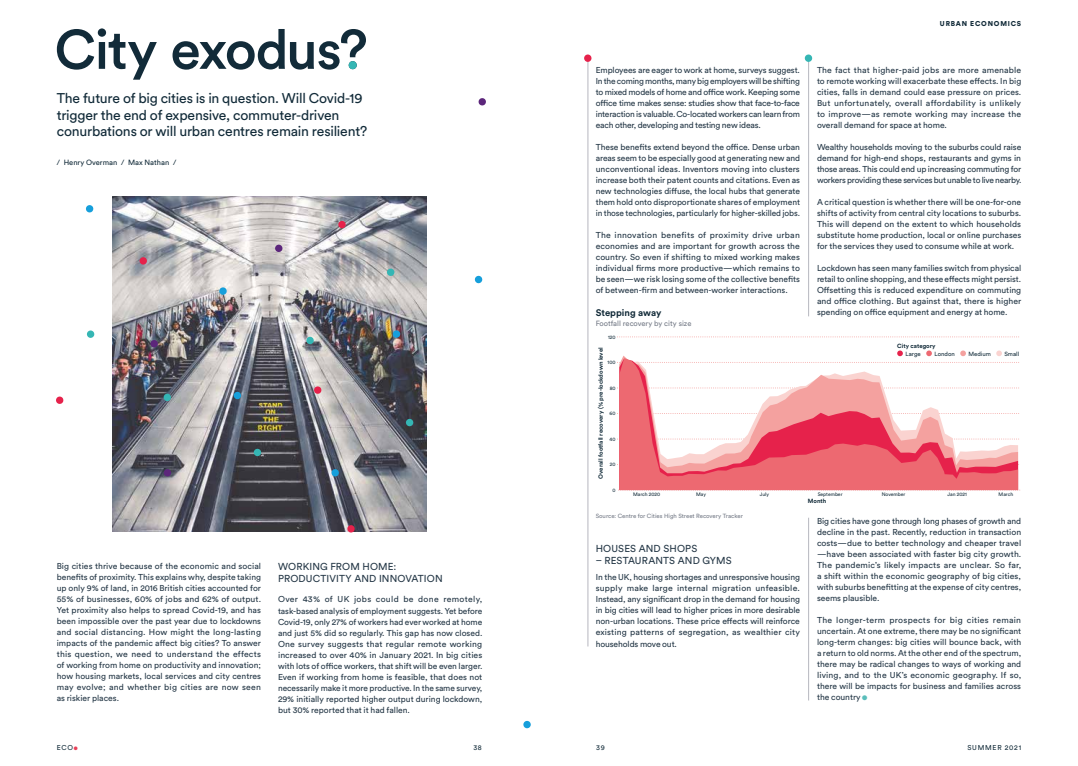
<style>
.page{position:relative;width:1078px;height:766px;background:#fff}
.page>*{position:absolute;margin:0;border:0;box-sizing:border-box;transform-origin:0 0}
.t1{font:500 55px "Circular Std";letter-spacing:-.03em;color:#122b39}
.t2{font:900 24px "Circular Std";color:#5abebb}
.t3{font:900 18px "Circular Std";color:#e94159}
.t4{font:14px/16.8px "Circular Std";letter-spacing:-.015em;color:#122b39}
.t5{font:10px/12px "Circular Std";letter-spacing:.015em;color:#243746}
.t6{font:700 9.5px "Circular Std";color:#122b39}
.t7{font:8.5px/11px "Circular Std";color:#243746;text-align:justify}
.t8{font:7.5px "Circular Std";color:#767c88}
.t9{font:7.5px "Circular Std";color:#122b39}
.t10{font:7px "Circular Std";letter-spacing:.105em;color:#122b39}
.t11{font:900 7px "Circular Std";letter-spacing:.11em;color:#122b39}
.t12{font:700 6px "Circular Std";color:#122b39}
.t13{font:6px "Circular Std";color:#767c88}
.t14{font:6px "Circular Std";color:#122b39}
.t15{font:5px "Circular Std";color:#122b39}
</style>
<div class="page">
<img style="left:112px;top:196px;width:314px;height:335px">
<svg style="left:392px;top:330px;width:8px;height:8px"></svg>
<svg style="left:331px;top:468px;width:8px;height:9px"></svg>
<svg style="left:474px;top:275px;width:8px;height:8px"></svg>
<svg style="left:386px;top:268px;width:9px;height:8px"></svg>
<svg style="left:405px;top:418px;width:8px;height:8px"></svg>
<svg style="left:347px;top:524px;width:8px;height:8px"></svg>
<svg style="left:306px;top:336px;width:8px;height:8px"></svg>
<svg style="left:338px;top:220px;width:8px;height:8px"></svg>
<svg style="left:313px;top:386px;width:9px;height:8px"></svg>
<svg style="left:275px;top:244px;width:8px;height:8px"></svg>
<svg style="left:163px;top:393px;width:8px;height:8px"></svg>
<svg style="left:233px;top:391px;width:8px;height:8px"></svg>
<svg style="left:163px;top:468px;width:9px;height:9px"></svg>
<svg style="left:219px;top:287px;width:8px;height:8px"></svg>
<svg style="left:86px;top:205px;width:8px;height:8px"></svg>
<svg style="left:87px;top:330px;width:8px;height:8px"></svg>
<svg style="left:139px;top:257px;width:8px;height:8px"></svg>
<svg style="left:150px;top:339px;width:8px;height:8px"></svg>
<svg style="left:56px;top:396px;width:8px;height:8px"></svg>
<svg style="left:253px;top:448px;width:8px;height:8px"></svg>
<hr style="left:587px;top:58px;width:1px;height:588px;background:#b6b7bf">
<svg style="left:584px;top:54px;width:7px;height:8px"></svg>
<hr style="left:808px;top:58px;width:1px;height:258px;background:#b6b7bf">
<svg style="left:804px;top:54px;width:8px;height:8px"></svg>
<svg style="left:478px;top:98px;width:8px;height:8px"></svg>
<svg style="left:523px;top:720px;width:8px;height:8px"></svg>
<svg style="left:617px;top:336px;width:402px;height:1px"></svg>
<svg style="left:619px;top:358px;width:398px;height:132px"></svg>
<svg style="left:897px;top:350px;width:5px;height:6px"></svg>
<svg style="left:926px;top:350px;width:5px;height:6px"></svg>
<svg style="left:960px;top:350px;width:5px;height:6px"></svg>
<svg style="left:996px;top:350px;width:5px;height:6px"></svg>
<hr style="left:808px;top:517px;width:1px;height:183px;background:#b6b7bf">
<svg style="left:348px;top:61px;width:9px;height:9px"></svg>
<h1 class="t1" style="left:55px;top:15px;width:315px">City exodus?</h1>
<h3 class="t4" style="left:57px;top:89px;width:312px">The future of big cities is in question. Will Covid-19 trigger the end of expensive, commuter-driven conurbations or will urban centres remain resilient?</h3>
<p class="t9" style="left:57px;top:158px;width:121px">/ Henry Overman / Max Nathan /</p>
<p class="t7" style="left:57px;top:560px;width:206px">Big cities thrive because of the economic and social benefits of proximity. This explains why, despite taking up only 9% of land, in 2016 British cities accounted for 55% of businesses, 60% of jobs and 62% of output.<br>Yet proximity also helps to spread Covid-19, and has been impossible over the past year due to lockdowns and social distancing. How might the long-lasting impacts of the pandemic affect big cities? To answer this question, we need to understand the effects of working from home on productivity and innovation; how housing markets, local services and city centres may evolve; and whether big cities are now seen as riskier places.</p>
<p class="t5" style="left:278px;top:560px;width:166px">WORKING FROM HOME:<br>PRODUCTIVITY AND INNOVATION</p>
<p class="t7" style="left:278px;top:593px;width:206px">Over 43% of UK jobs could be done remotely, task-based analysis of employment suggests. Yet before Covid-19, only 27% of workers had ever worked at home and just 5% did so regularly. This gap has now closed.<br>One survey suggests that regular remote working increased to over 40% in January 2021. In big cities with lots of office workers, that shift will be even larger.<br>Even if working from home is feasible, that does not necessarily make it more productive. In the same survey, 29% initially reported higher output during lockdown, but 30% reported that it had fallen.</p>
<p class="t7" style="left:595px;top:64px;width:206px">Employees are eager to work at home, surveys suggest.<br>In the coming months, many big employers will be shifting to mixed models of home and office work. Keeping some office time makes sense: studies show that face-to-face interaction is valuable. Co-located workers can learn from each other, developing and testing new ideas.</p>
<p class="t7" style="left:595px;top:141px;width:206px">These benefits extend beyond the office. Dense urban areas seem to be especially good at generating new and unconventional ideas. Inventors moving into clusters increase both their patent counts and citations. Even as new technologies diffuse, the local hubs that generate them hold onto disproportionate shares of employment in those technologies, particularly for higher-skilled jobs.</p>
<p class="t7" style="left:595px;top:229px;width:206px">The innovation benefits of proximity drive urban economies and are important for growth across the country. So even if shifting to mixed working makes individual firms more productive—which remains to be seen—we risk losing some of the collective benefits of between-firm and between-worker interactions.</p>
<p class="t6" style="left:595px;top:306px;width:67px">Stepping away</p>
<p class="t8" style="left:595px;top:318px;width:97px">Footfall recovery by city size</p>
<p class="t15" style="left:608px;top:333px;width:9px">120</p>
<p class="t12" style="left:596px;top:478px;width:133px;rotate:-90deg">Overall footfall recovery (% pre-lockdown level</p>
<p class="t15" style="left:607px;top:359px;width:9px">100</p>
<p class="t15" style="left:609px;top:384px;width:7px">80</p>
<p class="t15" style="left:609px;top:410px;width:7px">60</p>
<p class="t15" style="left:609px;top:435px;width:7px">40</p>
<p class="t15" style="left:609px;top:461px;width:7px">20</p>
<p class="t11" style="left:939px;top:18px;width:83px">URBAN ECONOMICS</p>
<p class="t7" style="left:816px;top:64px;width:206px">The fact that higher-paid jobs are more amenable to remote working will exacerbate these effects. In big cities, falls in demand could ease pressure on prices.<br>But unfortunately, overall affordability is unlikely to improve—as remote working may increase the overall demand for space at home.</p>
<p class="t7" style="left:816px;top:141px;width:206px">Wealthy households moving to the suburbs could raise demand for high-end shops, restaurants and gyms in those areas. This could end up increasing commuting for workers providing these services but unable to live nearby.</p>
<p class="t7" style="left:816px;top:196px;width:206px">A critical question is whether there will be one-for-one shifts of activity from central city locations to suburbs.<br>This will depend on the extent to which households substitute home production, local or online purchases for the services they used to consume while at work.</p>
<p class="t7" style="left:816px;top:262px;width:206px">Lockdown has seen many families switch from physical retail to online shopping, and these effects might persist.<br>Offsetting this is reduced expenditure on commuting and office clothing. But against that, there is higher spending on office equipment and energy at home.</p>
<p class="t12" style="left:897px;top:341px;width:40px">City category</p>
<p class="t14" style="left:905px;top:350px;width:17px">Large</p>
<p class="t14" style="left:934px;top:350px;width:22px">London</p>
<p class="t14" style="left:968px;top:350px;width:24px">Medium</p>
<p class="t14" style="left:1004px;top:350px;width:16px">Small</p>
<p class="t15" style="left:612px;top:486px;width:5px">0</p>
<p class="t15" style="left:633px;top:491px;width:29px">March 2020</p>
<p class="t15" style="left:696px;top:491px;width:11px">May</p>
<p class="t15" style="left:759px;top:491px;width:11px">July</p>
<p class="t15" style="left:817px;top:491px;width:26px">September</p>
<p class="t15" style="left:881px;top:491px;width:25px">November</p>
<p class="t15" style="left:947px;top:491px;width:21px">Jan 2021</p>
<p class="t15" style="left:998px;top:491px;width:16px">March</p>
<p class="t12" style="left:807px;top:497px;width:20px">Month</p>
<p class="t13" style="left:595px;top:512px;width:149px">Source: Centre for Cities High Street Recovery Tracker</p>
<p class="t5" style="left:595px;top:542px;width:103px">HOUSES AND SHOPS</p>
<p class="t5" style="left:595px;top:554px;width:137px">– RESTAURANTS AND GYMS</p>
<p class="t7" style="left:595px;top:571px;width:206px">In the UK, housing shortages and unresponsive housing supply make large internal migration unfeasible.<br>Instead, any significant drop in the demand for housing in big cities will lead to higher prices in more desirable non-urban locations. These price effects will reinforce existing patterns of segregation, as wealthier city households move out.</p>
<p class="t7" style="left:816px;top:515px;width:206px">Big cities have gone through long phases of growth and decline in the past. Recently, reduction in transaction costs—due to better technology and cheaper travel —have been associated with faster big city growth.<br>The pandemic’s likely impacts are unclear. So far, a shift within the economic geography of big cities, with suburbs benefitting at the expense of city centres, seems plausible.</p>
<p class="t7" style="left:816px;top:614px;width:206px">The longer-term prospects for big cities remain uncertain. At one extreme, there may be no significant long-term changes: big cities will bounce back, with a return to old norms. At the other end of the spectrum, there may be radical changes to ways of working and living, and to the UK’s economic geography. If so, there will be impacts for business and families across the country</p>
<h2 class="t2" style="left:860px;top:675px;width:9px">.</h2>
<p class="t10" style="left:57px;top:743px;width:18px">ECO</p>
<h3 class="t3" style="left:73px;top:731px;width:7px">.</h3>
<p class="t10" style="left:473px;top:743px;width:10px">38</p>
<p class="t10" style="left:596px;top:743px;width:10px">39</p>
<p class="t10" style="left:967px;top:743px;width:55px">SUMMER 2021</p>
</div>
